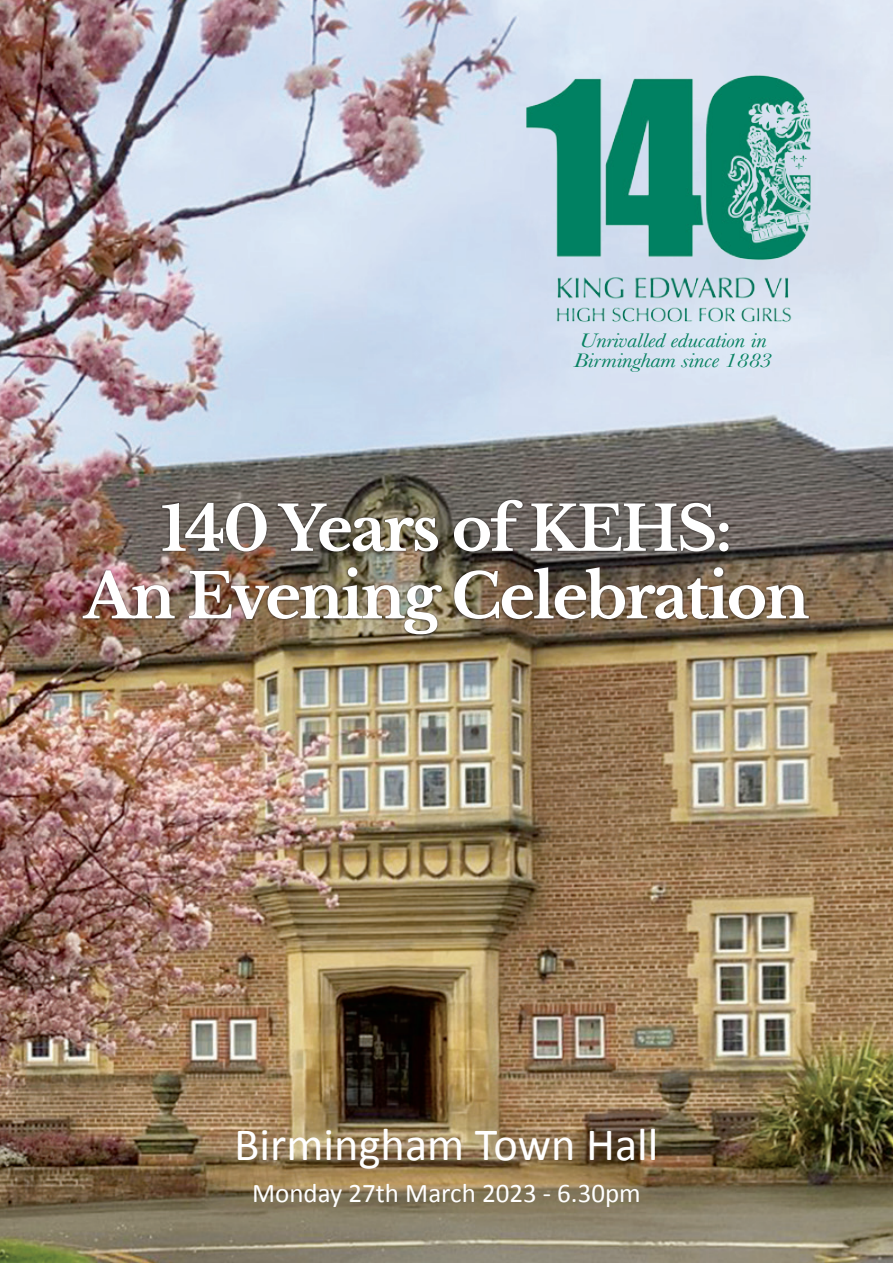
<style>
.page{position:relative;width:893px;height:1263px;background:#fff}
.page>*{position:absolute;margin:0;border:0;box-sizing:border-box;transform-origin:0 0}
.t1{font:700 61.5px "Libre Baskerville";letter-spacing:-.04em;color:#fff}
.t2{font:46.5px "Calibri";color:#fff}
.t3{font:27px "Calibri";color:#fff}
.t4{font:italic 20.55px "Baskerville";letter-spacing:-.01em;color:#088262;scale:1.18 1}
</style>
<div class="page">
<img style="left:0;top:0;width:893px;height:1263px">
<div style="left:81px;top:498px;width:730px;height:138px;background:#231f20;opacity:.49"></div>
<img style="left:425px;top:0;width:468px;height:327px">
<p class="t4" style="left:579px;top:328px;width:160px">Unrivalled education in</p>
<p class="t4" style="left:574px;top:348px;width:170px">Birmingham since 1883</p>
<p class="t1" style="left:160px;top:491px;width:574px">140 Years of KEHS:</p>
<p class="t1" style="left:83px;top:559px;width:728px">An Evening Celebration</p>
<p class="t2" style="left:234px;top:1115px;width:426px">Birmingham Town Hall</p>
<p class="t3" style="left:252px;top:1175px;width:390px">Monday 27th March 2023 - 6.30pm</p>
</div>
